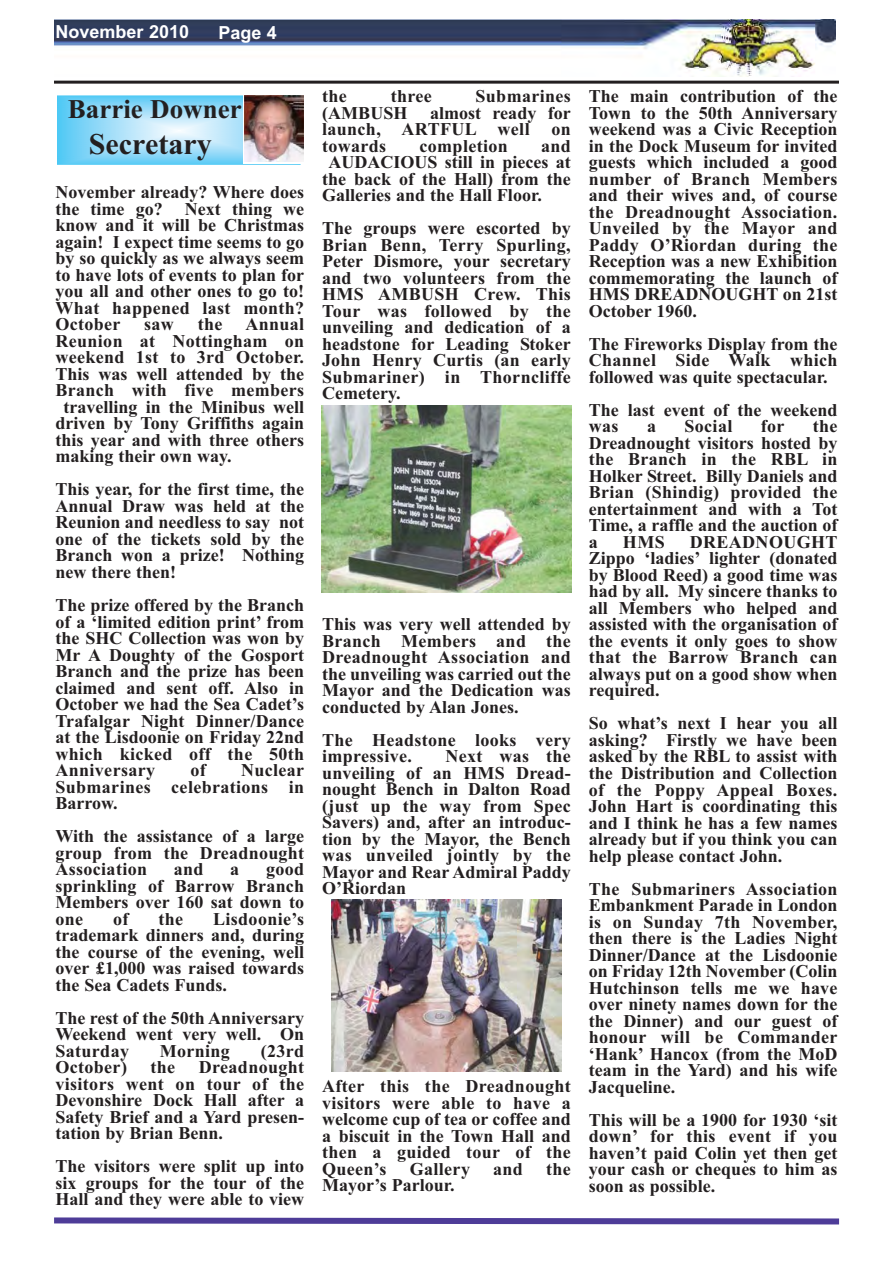
<style>
.page{position:relative;width:893px;height:1263px;background:#fff}
.page>*{position:absolute;margin:0;border:0;box-sizing:border-box;transform-origin:0 0}
.t1{font:700 30px "Times New Roman";color:#231f20}
.t2{font:700 27px "Times New Roman";color:#231f20}
.t3{font:700 18px/16.5px "Times New Roman";color:#231f20;text-align:justify}
.t4{font:700 18px/16.5px "Times New Roman";letter-spacing:.02em;color:#231f20}
.t5{font:700 18px "Arial";color:#fff}
</style>
<div class="page">
<img style="left:54px;top:20px;width:781px;height:57px">
<hr style="left:54px;top:81px;width:785px;height:3px;background:#231f20">
<svg style="left:58px;top:96px;width:185px;height:68px;background:#97dbf8"></svg>
<div style="left:54px;top:92px;width:250px;height:76px;border:3px solid #fff"></div>
<svg style="left:54px;top:1217px;width:786px;height:8px;background:#7a6cb1"></svg>
<div style="left:244px;top:95px;width:60px;height:69px;background:#fff"></div>
<img style="left:244px;top:95px;width:59px;height:67px">
<div style="left:322px;top:405px;width:249px;height:191px;background:linear-gradient(to right,#fff,#fff)"></div>
<img style="left:322px;top:405px;width:249px;height:187px">
<img style="left:332px;top:900px;width:229px;height:171px">
<p class="t5" style="left:55px;top:22px;width:135px">November 2010</p>
<p class="t5" style="left:218px;top:22px;width:60px">Page 4</p>
<h2 class="t2" style="left:68px;top:100px;width:175px">Barrie Downer</h2>
<h1 class="t1" style="left:89px;top:134px;width:124px">Secretary</h1>
<p class="t3" style="left:56px;top:186px;width:250px">November already? Where does the time go? Next thing we know and it will be Christmas again! I expect time seems to go by so quickly as we always seem to have lots of events to plan for you all and other ones to go to!<br>What happened last month?<br>October</p>
<p class="t3" style="left:144px;top:318px;width:31px">saw</p>
<p class="t3" style="left:198px;top:318px;width:26px">the</p>
<p class="t3" style="left:245px;top:318px;width:60px">Annual</p>
<p class="t4" style="left:56px;top:335px;width:250px">Reunion at Nottingham on</p>
<p class="t3" style="left:56px;top:351px;width:250px">weekend 1st to 3rd October.</p>
<p class="t3" style="left:56px;top:368px;width:250px">This was well attended by the</p>
<p class="t4" style="left:56px;top:384px;width:250px">Branch with five members</p>
<p class="t3" style="left:64px;top:401px;width:242px">travelling in the Minibus well</p>
<p class="t3" style="left:56px;top:417px;width:250px">driven by Tony Griffiths again</p>
<p class="t3" style="left:56px;top:434px;width:250px">this year and with three others</p>
<p class="t3" style="left:56px;top:450px;width:178px">making their own way.</p>
<p class="t3" style="left:56px;top:483px;width:250px">This year, for the first time, the Annual Draw was held at the Reunion and needless to say not one of the tickets sold by the Branch won a prize! Nothing new there then!</p>
<p class="t3" style="left:56px;top:599px;width:250px">The prize offered by the Branch of a ‘limited edition print’ from the SHC Collection was won by Mr A Doughty of the Gosport Branch and the prize has been claimed and sent off. Also in October we had the Sea Cadet’s Trafalgar Night Dinner/Dance at the Lisdoonie on Friday 22nd which kicked off the 50th Anniversary</p>
<p class="t3" style="left:190px;top:764px;width:17px">of</p>
<p class="t3" style="left:56px;top:764px;width:250px;text-indent:186px">Nuclear Submarines celebrations in Barrow.</p>
<p class="t3" style="left:56px;top:830px;width:250px">With the assistance of a large group from the Dreadnought Association</p>
<p class="t3" style="left:56px;top:863px;width:250px;text-indent:211px">good sprinkling of Barrow Branch Members over 160 sat down to one</p>
<p class="t3" style="left:174px;top:863px;width:31px">and</p>
<p class="t3" style="left:230px;top:863px;width:10px">a</p>
<p class="t3" style="left:56px;top:912px;width:250px;text-indent:158px">Lisdoonie’s trademark dinners and, during the course of the evening, well over £1,000 was raised towards the Sea Cadets Funds.</p>
<p class="t3" style="left:56px;top:1011px;width:250px">The rest of the 50th Anniversary Weekend went very well. On Saturday</p>
<p class="t3" style="left:113px;top:912px;width:17px">of</p>
<p class="t3" style="left:159px;top:912px;width:26px">the</p>
<p class="t4" style="left:160px;top:1044px;width:72px">Morning</p>
<p class="t3" style="left:261px;top:1044px;width:45px">(23rd</p>
<p class="t4" style="left:56px;top:1061px;width:73px">October)</p>
<p class="t3" style="left:151px;top:1061px;width:26px">the</p>
<p class="t3" style="left:56px;top:1061px;width:250px;text-indent:143px">Dreadnought visitors went on tour of the Devonshire Dock Hall after a Safety Brief and a Yard presen&shy;tation by Brian Benn.</p>
<p class="t3" style="left:56px;top:1160px;width:250px">The visitors were split up into six groups for the tour of the Hall and they were able to view</p>
<p class="t3" style="left:322px;top:90px;width:26px">the</p>
<p class="t3" style="left:391px;top:90px;width:43px">three</p>
<p class="t4" style="left:476px;top:90px;width:97px">Submarines</p>
<p class="t3" style="left:322px;top:106px;width:87px">(AMBUSH</p>
<p class="t3" style="left:322px;top:106px;width:250px;text-indent:108px">almost ready for launch, ARTFUL well on towards</p>
<p class="t4" style="left:420px;top:139px;width:90px">completion</p>
<p class="t3" style="left:541px;top:139px;width:31px">and</p>
<p class="t3" style="left:328px;top:156px;width:244px">AUDACIOUS still in pieces at</p>
<p class="t3" style="left:322px;top:172px;width:250px">the back of the Hall) from the</p>
<p class="t3" style="left:322px;top:189px;width:221px">Galleries and the Hall Floor.</p>
<p class="t3" style="left:322px;top:222px;width:250px">The groups were escorted by Brian Benn, Terry Spurling, Peter Dismore, your secretary and two volunteers from the HMS AMBUSH Crew. This Tour was followed by the unveiling and dedication of a headstone for Leading Stoker John Henry Curtis (an early Submariner) in Thorncliffe Cemetery.</p>
<p class="t3" style="left:322px;top:618px;width:250px">This was very well attended by Branch Members and the Dreadnought Association and the unveiling was carried out the Mayor and the Dedication was conducted by Alan Jones.</p>
<p class="t4" style="left:322px;top:733px;width:250px">The Headstone looks very impressive.</p>
<p class="t3" style="left:322px;top:750px;width:250px;text-indent:123px">Next was the unveiling of an HMS Dread&shy;nought Bench in Dalton Road (just up the way from Spec Savers) and, after an introduc&shy;tion by the Mayor, the Bench was unveiled jointly by the Mayor and Rear Admiral Paddy O’Riordan</p>
<p class="t3" style="left:322px;top:1080px;width:250px">After this the Dreadnought visitors were able to have a welcome cup of tea or coffee and a biscuit in the Town Hall and then a guided tour of the Queen’s</p>
<p class="t4" style="left:410px;top:1162px;width:62px">Gallery</p>
<p class="t3" style="left:493px;top:1162px;width:31px">and</p>
<p class="t3" style="left:546px;top:1162px;width:26px">the</p>
<p class="t3" style="left:322px;top:1179px;width:134px">Mayor’s Parlour.</p>
<p class="t3" style="left:589px;top:90px;width:250px">The main contribution of the Town to the 50th Anniversary weekend was a Civic Reception in the Dock Museum for invited guests which included a good number of Branch Members and their wives and, of course the Dreadnought Association.<br>Unveiled by the Mayor and Paddy O’Riordan during the Reception was a new Exhibition commemorating the launch of HMS DREADNOUGHT on 21st October 1960.</p>
<p class="t3" style="left:589px;top:338px;width:250px">The Fireworks Display from the Channel Side Walk which followed was quite spectacular.</p>
<p class="t3" style="left:589px;top:404px;width:250px">The last event of the weekend was</p>
<p class="t3" style="left:647px;top:420px;width:10px">a</p>
<p class="t3" style="left:684px;top:420px;width:49px">Social</p>
<p class="t3" style="left:761px;top:420px;width:25px">for</p>
<p class="t3" style="left:589px;top:420px;width:250px;text-indent:224px">the Dreadnought visitors hosted by the Branch in the RBL in Holker Street. Billy Daniels and Brian (Shindig) provided the entertainment and with a Tot Time, a raffle and the auction of a</p>
<p class="t3" style="left:589px;top:536px;width:250px;text-indent:101px">DREADNOUGHT Zippo ‘ladies’ lighter (donated by Blood Reed) a good time was had by all. My sincere thanks to all Members who helped and assisted with the organisation of the events it only goes to show that the Barrow Branch can always put on a good show when required.</p>
<p class="t3" style="left:589px;top:717px;width:250px">So what’s next I hear you all asking? Firstly we have been asked by the RBL to assist with the Distribution and Collection of the Poppy Appeal Boxes.<br>John Hart is coordinating this and I think he has a few names already but if you think you can help please contact John.</p>
<p class="t3" style="left:589px;top:882px;width:250px">The Submariners Association Embankment Parade in London is on Sunday 7th November, then there is the Ladies Night Dinner/Dance at the Lisdoonie on Friday 12th November (Colin Hutchinson tells me we have over ninety names down for the the Dinner) and our guest of honour will be Commander ‘Hank’ Hancox (from the MoD team in the Yard) and his wife Jacqueline.</p>
<p class="t3" style="left:589px;top:1113px;width:250px">This will be a 1900 for 1930 ‘sit down’ for this event if you haven’t paid Colin yet then get your cash or cheques to him as soon as possible.</p>
<p class="t3" style="left:623px;top:536px;width:43px">HMS</p>
</div>
